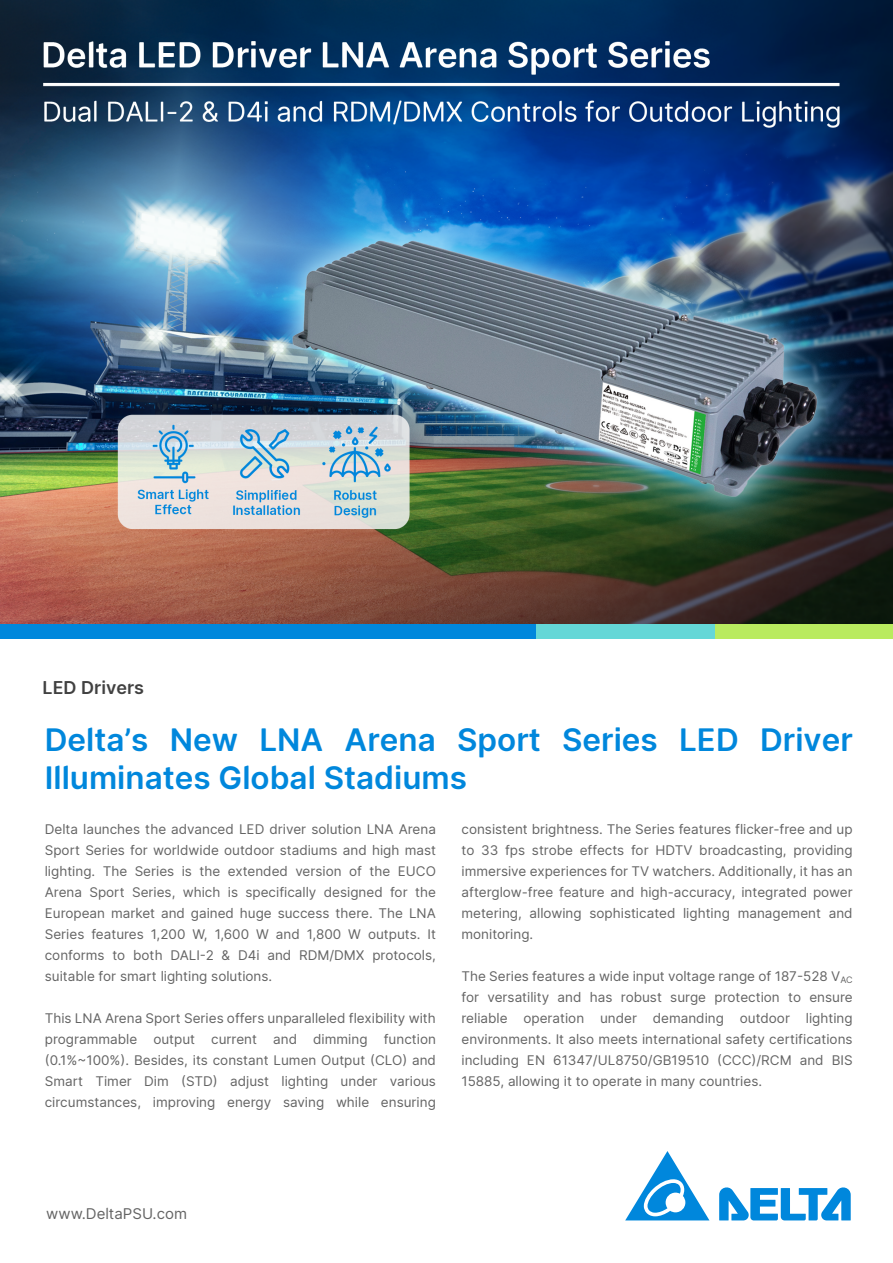
<style>
.page{position:relative;width:893px;height:1263px;background:#fff}
.page>*{position:absolute;margin:0;border:0;box-sizing:border-box;transform-origin:0 0}
.t1{font:600 31.5px/37.8px "Delta Sans";color:#0087dc}
.t2{font:600 18px "Delta Sans";color:#414141}
.t3{font:15px "Delta Sans";color:#646464}
.t4{font:13.5px/21px "Delta Sans";color:#646464;text-align:justify}
</style>
<div class="page">
<img style="left:0;top:0;width:893px;height:624px">
<div style="left:0;top:624px;width:536px;height:15px;background:#0087dc"></div>
<div style="left:714px;top:624px;width:179px;height:15px;background:#b9eb5f"></div>
<div style="left:536px;top:624px;width:178px;height:15px;background:#64d7d7"></div>
<svg style="left:625px;top:1151px;width:226px;height:69px"></svg>
<h2 class="t2" style="left:43px;top:674px;width:103px">LED Drivers</h2>
<h1 class="t1" style="left:45px;top:719px;width:810px">Delta’s New LNA Arena Sport Series LED Driver<br>Illuminates Global Stadiums</h1>
<p class="t4" style="left:45px;top:818px;width:393px">Delta launches the advanced LED driver solution LNA Arena Sport Series for worldwide outdoor stadiums and high mast lighting. The Series is the extended version of the EUCO Arena Sport Series, which is specifically designed for the European market and gained huge success there. The LNA Series features 1,200 W, 1,600 W and 1,800 W outputs. It conforms to both DALI-2 &amp; D4i and RDM/DMX protocols, suitable for smart lighting solutions.</p>
<p class="t4" style="left:45px;top:1007px;width:393px">This LNA Arena Sport Series offers unparalleled flexibility with programmable output current and dimming function (0.1%~100%). Besides, its constant Lumen Output (CLO) and Smart Timer Dim (STD) adjust lighting under various circumstances, improving energy saving while ensuring</p>
<p class="t4" style="left:461px;top:818px;width:393px">consistent brightness. The Series features flicker-free and up to 33 fps strobe effects for HDTV broadcasting, providing immersive experiences for TV watchers. Additionally, it has an afterglow-free feature and high-accuracy, integrated power metering, allowing sophisticated lighting management and monitoring.</p>
<p class="t4" style="left:461px;top:966px;width:393px">The Series features a wide input voltage range of 187-528 V<sub>AC </sub>for versatility and has robust surge protection to ensure reliable operation under demanding outdoor lighting environments. It also meets international safety certifications including EN 61347/UL8750/GB19510 (CCC)/RCM and BIS 15885, allowing it to operate in many countries.</p>
<p class="t3" style="left:46px;top:1203px;width:142px">www.DeltaPSU.com</p>
</div>
